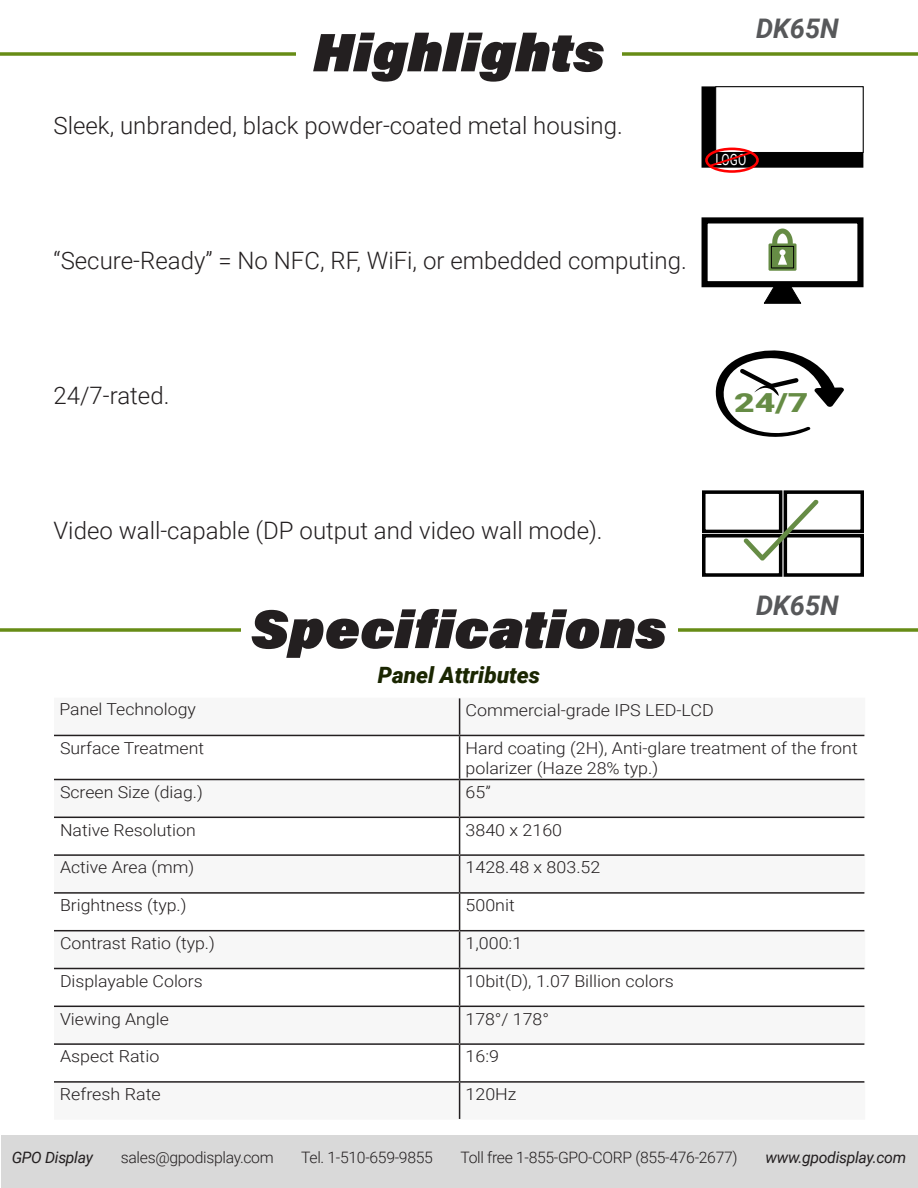
<style>
.page{position:relative;width:918px;height:1188px;background:#fff}
.page>*{position:absolute;margin:0;border:0;box-sizing:border-box;transform-origin:0 0}
.Cutsheet_2nd_Title{font:italic 900 54px "Acumin Pro";color:#231f20}
.Grey_Text{font:italic 700 27px "Roboto";color:#57585a}
.t1{font:900 26.25px "Roboto";color:#668c45;scale:1.36 1}
.Highlight_Text{font:300 24px "Roboto";color:#231f20}
.Spec_subheader{font:italic 900 22.5px "Roboto";color:#1a2601}
.Cutsheet_Text{font:300 16.5px/19.8px "Roboto";color:#231f20;scale:1.08 1}
.Cutsheet_Text-2{font:300 16.5px "Roboto";color:#231f20;scale:1.07 1}
.t2{font:300 15.75px "Roboto";letter-spacing:-.02em;color:#231f20}
.t3{font:italic 15.75px "Roboto";letter-spacing:-.02em;color:#231f20}
.t4{font:15.6px "Roboto";color:#fff;scale:.77 1}
</style>
<div class="page">
<div style="left:2px;top:1136px;width:916px;height:52px;background:#d9d9d9"></div>
<hr style="left:0;top:52px;width:918px;height:4px;background:#8ca850">
<hr style="left:0;top:52px;width:918px;height:3px;background:#678c16">
<div style="left:296px;top:0;width:326px;height:78px;background:#fff"></div>
<hr style="left:0;top:628px;width:918px;height:4px;background:#8ca850">
<hr style="left:0;top:628px;width:918px;height:3px;background:#678c16">
<div style="left:241px;top:576px;width:436px;height:71px;background:#fff"></div>
<svg style="left:54px;top:698px;width:811px;height:421px"></svg>
<hr style="left:459px;top:698px;width:1px;height:37px;background:#231f20">
<hr style="left:459px;top:736px;width:1px;height:43px;background:#231f20">
<hr style="left:459px;top:780px;width:1px;height:37px;background:#231f20">
<hr style="left:459px;top:818px;width:1px;height:36px;background:#231f20">
<hr style="left:459px;top:856px;width:1px;height:36px;background:#231f20">
<hr style="left:459px;top:894px;width:1px;height:36px;background:#231f20">
<hr style="left:459px;top:931px;width:1px;height:37px;background:#231f20">
<hr style="left:459px;top:969px;width:1px;height:37px;background:#231f20">
<hr style="left:459px;top:1007px;width:1px;height:36px;background:#231f20">
<hr style="left:459px;top:1045px;width:1px;height:36px;background:#231f20">
<hr style="left:459px;top:1083px;width:1px;height:36px;background:#231f20">
<hr style="left:54px;top:735px;width:406px;height:1px;background:#231f20">
<hr style="left:460px;top:735px;width:404px;height:1px;background:#231f20">
<hr style="left:54px;top:779px;width:406px;height:1px;background:#231f20">
<hr style="left:460px;top:779px;width:404px;height:1px;background:#231f20">
<hr style="left:54px;top:817px;width:406px;height:1px;background:#231f20">
<hr style="left:460px;top:817px;width:404px;height:1px;background:#231f20">
<hr style="left:54px;top:854px;width:406px;height:2px;background:#231f20">
<hr style="left:460px;top:854px;width:404px;height:2px;background:#231f20">
<hr style="left:54px;top:892px;width:406px;height:2px;background:#231f20">
<hr style="left:460px;top:892px;width:404px;height:2px;background:#231f20">
<hr style="left:54px;top:930px;width:406px;height:1px;background:#231f20">
<hr style="left:460px;top:930px;width:404px;height:1px;background:#231f20">
<hr style="left:54px;top:968px;width:406px;height:1px;background:#231f20">
<hr style="left:460px;top:968px;width:404px;height:1px;background:#231f20">
<hr style="left:54px;top:1006px;width:406px;height:1px;background:#231f20">
<hr style="left:460px;top:1006px;width:404px;height:1px;background:#231f20">
<hr style="left:54px;top:1043px;width:406px;height:2px;background:#231f20">
<hr style="left:460px;top:1043px;width:404px;height:2px;background:#231f20">
<hr style="left:54px;top:1081px;width:406px;height:2px;background:#231f20">
<hr style="left:460px;top:1081px;width:404px;height:2px;background:#231f20">
<div style="left:702px;top:86px;width:161px;height:82px;background:#000;border:4px solid #000"></div>
<div style="left:715px;top:86px;width:149px;height:67px;background:#fff;border:1px solid #000"></div>
<div style="left:705px;top:148px;width:54px;height:25px;border:3px solid #f00;border-radius:50%"></div>
<svg style="left:707px;top:150px;width:46px;height:19px"></svg>
<svg style="left:763px;top:287px;width:39px;height:17px"></svg>
<div style="left:702px;top:217px;width:162px;height:70px;background:#fff;border:6px solid #000"></div>
<div style="left:769px;top:243px;width:28px;height:28px;background:linear-gradient(to right,#668c45,#668c45)"></div>
<svg style="left:770px;top:228px;width:25px;height:37px"></svg>
<div style="left:771px;top:246px;width:23px;height:22px;border:1px solid #000"></div>
<div style="left:702px;top:490px;width:80px;height:43px;background:#fff;border:4px solid #000"></div>
<div style="left:784px;top:490px;width:80px;height:43px;background:#fff;border:4px solid #000"></div>
<div style="left:702px;top:534px;width:80px;height:43px;background:#fff;border:4px solid #000"></div>
<div style="left:784px;top:534px;width:80px;height:43px;background:#fff;border:4px solid #000"></div>
<svg style="left:743px;top:500px;width:76px;height:61px"></svg>
<svg style="left:715px;top:350px;width:129px;height:87px"></svg>
<p class="Cutsheet_2nd_Title" style="left:313px;top:14px;width:293px">Highlights</p>
<p class="Highlight_Text" style="left:54px;top:109px;width:571px">Sleek, unbranded, black powder-coated metal housing.</p>
<p class="Grey_Text" style="left:756px;top:9px;width:84px">DK65N</p>
<p class="t4" style="left:716px;top:148px;width:41px">LOGO</p>
<p class="Highlight_Text" style="left:54px;top:244px;width:635px">“Secure-Ready” = No NFC, RF, WiFi, or embedded computing.</p>
<p class="Highlight_Text" style="left:54px;top:379px;width:117px">24/7-rated.</p>
<p class="Highlight_Text" style="left:54px;top:514px;width:551px">Video wall-capable (DP output and video wall mode).</p>
<p class="Cutsheet_2nd_Title" style="left:251px;top:590px;width:417px">Specifications</p>
<p class="Spec_subheader" style="left:378px;top:659px;width:164px">Panel Attributes</p>
<h3 class="t1" style="left:734px;top:384px;width:56px">24/7</h3>
<p class="Grey_Text" style="left:756px;top:587px;width:84px">DK65N</p>
<p class="Cutsheet_Text-2" style="left:59px;top:698px;width:129px">Panel Technology</p>
<p class="Cutsheet_Text" style="left:466px;top:700px;width:231px">Commercial-grade IPS LED-LCD</p>
<p class="Cutsheet_Text-2" style="left:60px;top:736px;width:136px">Surface Treatment</p>
<p class="Cutsheet_Text" style="left:466px;top:737px;width:365px">Hard coating (2H), Anti-glare treatment of the front polarizer (Haze 28% typ.)</p>
<p class="Cutsheet_Text-2" style="left:60px;top:780px;width:135px">Screen Size (diag.)</p>
<p class="Cutsheet_Text" style="left:466px;top:781px;width:25px">65”</p>
<p class="Cutsheet_Text-2" style="left:60px;top:818px;width:128px">Native Resolution</p>
<p class="Cutsheet_Text" style="left:466px;top:819px;width:91px">3840 x 2160</p>
<p class="Cutsheet_Text-2" style="left:60px;top:856px;width:127px">Active Area (mm)</p>
<p class="Cutsheet_Text" style="left:466px;top:857px;width:126px">1428.48 x 803.52</p>
<p class="Cutsheet_Text-2" style="left:60px;top:894px;width:120px">Brightness (typ.)</p>
<p class="Cutsheet_Text" style="left:466px;top:895px;width:47px">500nit</p>
<p class="Cutsheet_Text-2" style="left:60px;top:932px;width:146px">Contrast Ratio (typ.)</p>
<p class="Cutsheet_Text" style="left:466px;top:933px;width:54px">1,000:1</p>
<p class="Cutsheet_Text-2" style="left:60px;top:969px;width:135px">Displayable Colors</p>
<p class="Cutsheet_Text" style="left:466px;top:970px;width:194px">10bit(D), 1.07 Billion colors</p>
<p class="Cutsheet_Text-2" style="left:60px;top:1007px;width:103px">Viewing Angle</p>
<p class="Cutsheet_Text-2" style="left:466px;top:1007px;width:80px">178°/ 178°</p>
<p class="Cutsheet_Text" style="left:60px;top:1046px;width:93px">Aspect Ratio</p>
<p class="Cutsheet_Text" style="left:466px;top:1046px;width:32px">16:9</p>
<p class="Cutsheet_Text" style="left:60px;top:1084px;width:95px">Refresh Rate</p>
<p class="Cutsheet_Text" style="left:466px;top:1084px;width:49px">120Hz</p>
<p class="t3" style="left:12px;top:1147px;width:83px">GPO Display</p>
<p class="t2" style="left:121px;top:1147px;width:154px">sales@gpodisplay.com</p>
<p class="t2" style="left:301px;top:1147px;width:133px">Tel. 1-510-659-9855</p>
<p class="t2" style="left:460px;top:1147px;width:279px">Toll free 1-855-GPO-CORP (855-476-2677)</p>
<p class="t3" style="left:766px;top:1147px;width:142px">www.gpodisplay.com</p>
</div>
